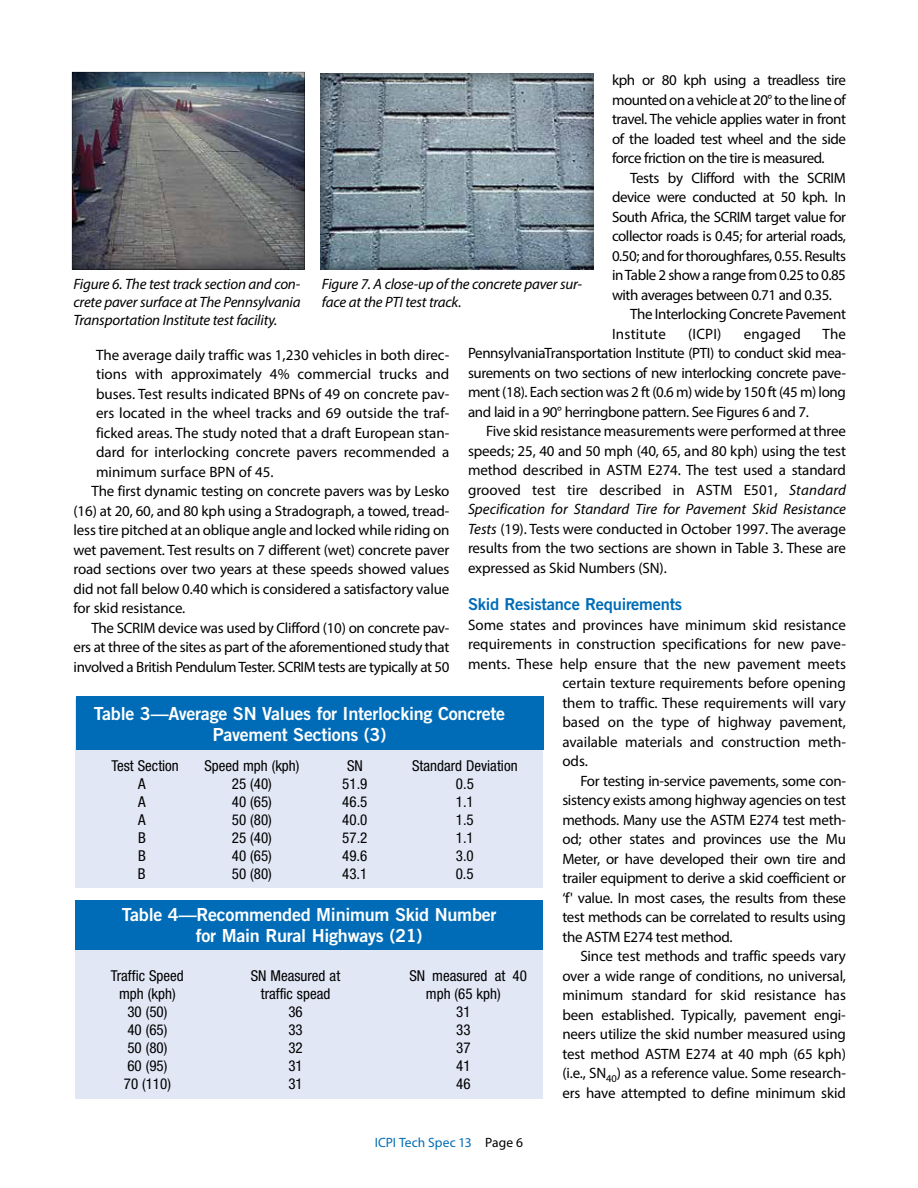
<style>
.page{position:relative;width:918px;height:1188px;background:#fff}
.page>*{position:absolute;margin:0;border:0;box-sizing:border-box;transform-origin:0 0}
.t1{font:18px/21px "Trade Gothic Bold Two";letter-spacing:-.015em;color:#fff;text-align:center}
.t2{font:16.5px "Trade Gothic Bold Two";letter-spacing:-.015em;color:#006cb7}
.t3{font:15px/19.5px "Myriad Pro";letter-spacing:-.01em;color:#000;text-align:justify}
.t4{font:15px "Myriad Pro";letter-spacing:-.03em;color:#000}
.t5{font:condensed 15px "Helvetica Neue LT Std";color:#000}
.t6{font:italic 15px/18px "Myriad Pro";letter-spacing:-.015em;color:#000;text-align:justify}
.t7{font:15px "Myriad Pro";letter-spacing:.015em;color:#000}
.t8{font:13.5px "Myriad Pro";color:#006cb7}
.s1{font-style:italic}
.s2{color:#000}
</style>
<div class="page">
<div style="left:75px;top:907px;width:468px;height:192px;background:#e1e7f5"></div>
<div style="left:75px;top:901px;width:468px;height:49px;background:#006cb7"></div>
<div style="left:75px;top:698px;width:468px;height:190px;background:#e1e7f5"></div>
<div style="left:76px;top:696px;width:468px;height:54px;background:#006cb7"></div>
<div style="left:70px;top:71px;width:237px;height:201px;background:#000;opacity:.6"></div>
<div style="left:320px;top:72px;width:276px;height:200px;background:#000;opacity:.6"></div>
<p class="t3" style="left:612px;top:70px;width:236px">kph or 80 kph using a treadless tire mounted on a vehicle at 20° to the line of travel. The vehicle applies water in front of the loaded test wheel and the side force friction on the tire is measured.</p>
<p class="t3" style="left:630px;top:168px;width:217px">Tests by Clifford with the SCRIM</p>
<p class="t4" style="left:612px;top:188px;width:236px">device were conducted at 50 kph. In</p>
<p class="t4" style="left:612px;top:207px;width:236px">South Africa, the SCRIM target value for</p>
<p class="t4" style="left:612px;top:227px;width:235px">collector roads is 0.45; for arterial roads,</p>
<p class="t4" style="left:612px;top:246px;width:236px">0.50; and for thoroughfares, 0.55. Results</p>
<p class="t4" style="left:612px;top:266px;width:235px">in Table 2 show a range from 0.25 to 0.85</p>
<p class="t4" style="left:612px;top:285px;width:222px">with averages between 0.71 and 0.35.</p>
<p class="t3" style="left:630px;top:304px;width:217px">The Interlocking Concrete Pavement</p>
<p class="t7" style="left:612px;top:324px;width:55px">Institute</p>
<p class="t3" style="left:688px;top:324px;width:35px">(ICPI)</p>
<p class="t7" style="left:744px;top:324px;width:59px">engaged</p>
<p class="t6" style="left:74px;top:274px;width:229px">Figure 6. The test track section and con&shy;crete paver surface at The Pennsylvania Transportation Institute test facility.</p>
<p class="t6" style="left:322px;top:274px;width:262px">Figure 7. A close-up of the concrete paver sur&shy;face at the PTI test track.</p>
<p class="t3" style="left:468px;top:324px;width:380px;text-indent:354px">The PennsylvaniaTransportation Institute (PTI) to conduct skid mea&shy;surements on two sections of new interlocking concrete pave&shy;ment (18). Each section was 2 ft (0.6 m) wide by 150 ft (45 m) long and laid in a 90° herringbone pattern. See Figures 6 and 7.</p>
<p class="t3" style="left:468px;top:421px;width:380px;text-indent:18px">Five skid resistance measurements were performed at three speeds; 25, 40 and 50 mph (40, 65, and 80 kph) using the test method described in ASTM E274. The test used a standard grooved test tire described in ASTM E501, <span class="s1">Standard Specification for Standard Tire for Pavement Skid Resistance Tests</span> (19). Tests were conducted in October 1997. The average results from the two sections are shown in Table 3. These are expressed as Skid Numbers (SN).</p>
<p class="t2" style="left:468px;top:594px;width:216px">Skid Resistance Requirements</p>
<p class="t3" style="left:468px;top:615px;width:380px">Some states and provinces have minimum skid resistance</p>
<p class="t3" style="left:468px;top:634px;width:379px">requirements in construction specifications for new pave-</p>
<p class="t3" style="left:468px;top:654px;width:380px">ments. These help ensure that the new pavement meets</p>
<p class="t3" style="left:562px;top:673px;width:285px">certain texture requirements before opening</p>
<p class="t3" style="left:562px;top:693px;width:285px">them to traffic. These requirements will vary</p>
<p class="t3" style="left:562px;top:712px;width:285px">based on the type of highway pavement,</p>
<p class="t3" style="left:562px;top:732px;width:285px">available materials and construction meth-</p>
<p class="t3" style="left:562px;top:751px;width:27px">ods.</p>
<p class="t3" style="left:580px;top:771px;width:267px">For testing in-service pavements, some con-</p>
<p class="t3" style="left:562px;top:790px;width:285px">sistency exists among highway agencies on test</p>
<p class="t3" style="left:562px;top:810px;width:285px">methods. Many use the ASTM E274 test meth-</p>
<p class="t3" style="left:562px;top:829px;width:285px">od; other states and provinces use the Mu</p>
<p class="t3" style="left:562px;top:849px;width:285px">Meter, or have developed their own tire and</p>
<p class="t3" style="left:562px;top:868px;width:285px">trailer equipment to derive a skid coefficient or</p>
<p class="t3" style="left:562px;top:888px;width:285px">‘f' value. In most cases, the results from these</p>
<p class="t3" style="left:562px;top:907px;width:285px">test methods can be correlated to results using</p>
<p class="t3" style="left:562px;top:927px;width:172px">the ASTM E274 test method.</p>
<p class="t3" style="left:580px;top:946px;width:267px">Since test methods and traffic speeds vary</p>
<p class="t3" style="left:562px;top:966px;width:285px">over a wide range of conditions, no universal,</p>
<p class="t3" style="left:562px;top:985px;width:285px">minimum standard for skid resistance has</p>
<p class="t3" style="left:562px;top:1005px;width:285px">been established. Typically, pavement engi-</p>
<p class="t3" style="left:562px;top:1024px;width:285px">neers utilize the skid number measured using</p>
<p class="t3" style="left:562px;top:1044px;width:285px">test method ASTM E274 at 40 mph (65 kph)</p>
<p class="t3" style="left:562px;top:1063px;width:285px">(i.e., SN<sub>40</sub>) as a reference value. Some research-</p>
<p class="t3" style="left:562px;top:1083px;width:285px">ers have attempted to define minimum skid</p>
<p class="t3" style="left:96px;top:345px;width:355px">The average daily traffic was 1,230 vehicles in both direc-</p>
<p class="t3" style="left:96px;top:364px;width:355px">tions with approximately 4% commercial trucks and</p>
<p class="t3" style="left:96px;top:384px;width:355px">buses. Test results indicated BPNs of 49 on concrete pav-</p>
<p class="t3" style="left:96px;top:403px;width:355px">ers located in the wheel tracks and 69 outside the traf-</p>
<p class="t3" style="left:96px;top:423px;width:355px">ficked areas. The study noted that a draft European stan-</p>
<p class="t3" style="left:96px;top:442px;width:355px">dard for interlocking concrete pavers recommended a</p>
<p class="t3" style="left:96px;top:462px;width:179px">minimum surface BPN of 45.</p>
<p class="t3" style="left:92px;top:481px;width:359px">The first dynamic testing on concrete pavers was by Lesko</p>
<p class="t3" style="left:74px;top:501px;width:377px">(16) at 20, 60, and 80 kph using a Stradograph, a towed, tread-</p>
<p class="t3" style="left:74px;top:520px;width:377px">less tire pitched at an oblique angle and locked while riding on</p>
<p class="t3" style="left:74px;top:540px;width:377px">wet pavement. Test results on 7 different (wet) concrete paver</p>
<p class="t3" style="left:74px;top:559px;width:377px">road sections over two years at these speeds showed values</p>
<p class="t3" style="left:74px;top:579px;width:377px">did not fall below 0.40 which is considered a satisfactory value</p>
<p class="t3" style="left:74px;top:598px;width:113px">for skid resistance.</p>
<p class="t3" style="left:92px;top:618px;width:359px">The SCRIM device was used by Clifford (10) on concrete pav-</p>
<p class="t3" style="left:74px;top:637px;width:377px">ers at three of the sites as part of the aforementioned study that</p>
<p class="t4" style="left:74px;top:658px;width:377px">involved a British Pendulum Tester. SCRIM tests are typically at 50</p>
<p class="t1" style="left:94px;top:703px;width:413px">Table 3—Average SN Values for Interlocking Concrete<br>Pavement Sections (3)</p>
<p class="t5" style="left:111px;top:757px;width:69px">Test Section</p>
<p class="t5" style="left:204px;top:757px;width:97px">Speed mph (kph)</p>
<p class="t5" style="left:347px;top:757px;width:17px">SN</p>
<p class="t5" style="left:412px;top:757px;width:107px">Standard Deviation</p>
<p class="t5" style="left:138px;top:775px;width:9px">A</p>
<p class="t5" style="left:232px;top:775px;width:41px">25 (40)</p>
<p class="t5" style="left:342px;top:775px;width:27px">51.9</p>
<p class="t5" style="left:456px;top:775px;width:19px">0.5</p>
<p class="t5" style="left:138px;top:793px;width:9px">A</p>
<p class="t5" style="left:232px;top:793px;width:41px">40 (65)</p>
<p class="t5" style="left:342px;top:793px;width:27px">46.5</p>
<p class="t5" style="left:456px;top:793px;width:19px">1.1</p>
<p class="t5" style="left:138px;top:811px;width:9px">A</p>
<p class="t5" style="left:232px;top:811px;width:41px">50 (80)</p>
<p class="t5" style="left:342px;top:811px;width:27px">40.0</p>
<p class="t5" style="left:456px;top:811px;width:19px">1.5</p>
<p class="t5" style="left:138px;top:829px;width:9px">B</p>
<p class="t5" style="left:232px;top:829px;width:41px">25 (40)</p>
<p class="t5" style="left:342px;top:829px;width:27px">57.2</p>
<p class="t5" style="left:456px;top:829px;width:19px">1.1</p>
<p class="t5" style="left:138px;top:847px;width:9px">B</p>
<p class="t5" style="left:232px;top:847px;width:41px">40 (65)</p>
<p class="t5" style="left:342px;top:847px;width:27px">49.6</p>
<p class="t5" style="left:456px;top:847px;width:19px">3.0</p>
<p class="t5" style="left:138px;top:865px;width:9px">B</p>
<p class="t5" style="left:232px;top:865px;width:41px">50 (80)</p>
<p class="t5" style="left:342px;top:865px;width:27px">43.1</p>
<p class="t5" style="left:456px;top:865px;width:19px">0.5</p>
<p class="t1" style="left:122px;top:904px;width:376px">Table 4—Recommended Minimum Skid Number for Main Rural Highways (21)</p>
<p class="t5" style="left:111px;top:967px;width:74px">Traffic Speed</p>
<p class="t5" style="left:251px;top:967px;width:91px">SN Measured at</p>
<p class="t5" style="left:409px;top:967px;width:119px">SN measured at 40</p>
<p class="t5" style="left:119px;top:985px;width:58px">mph (kph)</p>
<p class="t5" style="left:261px;top:985px;width:71px">traffic spead</p>
<p class="t5" style="left:426px;top:985px;width:76px">mph (65 kph)</p>
<p class="t5" style="left:127px;top:1003px;width:41px">30 (50)</p>
<p class="t5" style="left:288px;top:1003px;width:16px">36</p>
<p class="t5" style="left:456px;top:1003px;width:16px">31</p>
<p class="t5" style="left:127px;top:1021px;width:41px">40 (65)</p>
<p class="t5" style="left:288px;top:1021px;width:16px">33</p>
<p class="t5" style="left:456px;top:1021px;width:16px">33</p>
<p class="t5" style="left:127px;top:1039px;width:41px">50 (80)</p>
<p class="t5" style="left:288px;top:1039px;width:16px">32</p>
<p class="t5" style="left:456px;top:1039px;width:16px">37</p>
<p class="t5" style="left:127px;top:1057px;width:41px">60 (95)</p>
<p class="t5" style="left:288px;top:1057px;width:16px">31</p>
<p class="t5" style="left:456px;top:1057px;width:16px">41</p>
<p class="t5" style="left:124px;top:1075px;width:49px">70 (110)</p>
<p class="t5" style="left:288px;top:1075px;width:16px">31</p>
<p class="t5" style="left:456px;top:1075px;width:16px">46</p>
<p class="t8" style="left:375px;top:1134px;width:150px">ICPI Tech Spec 13 <span class="s2">Page 6</span></p>
</div>
